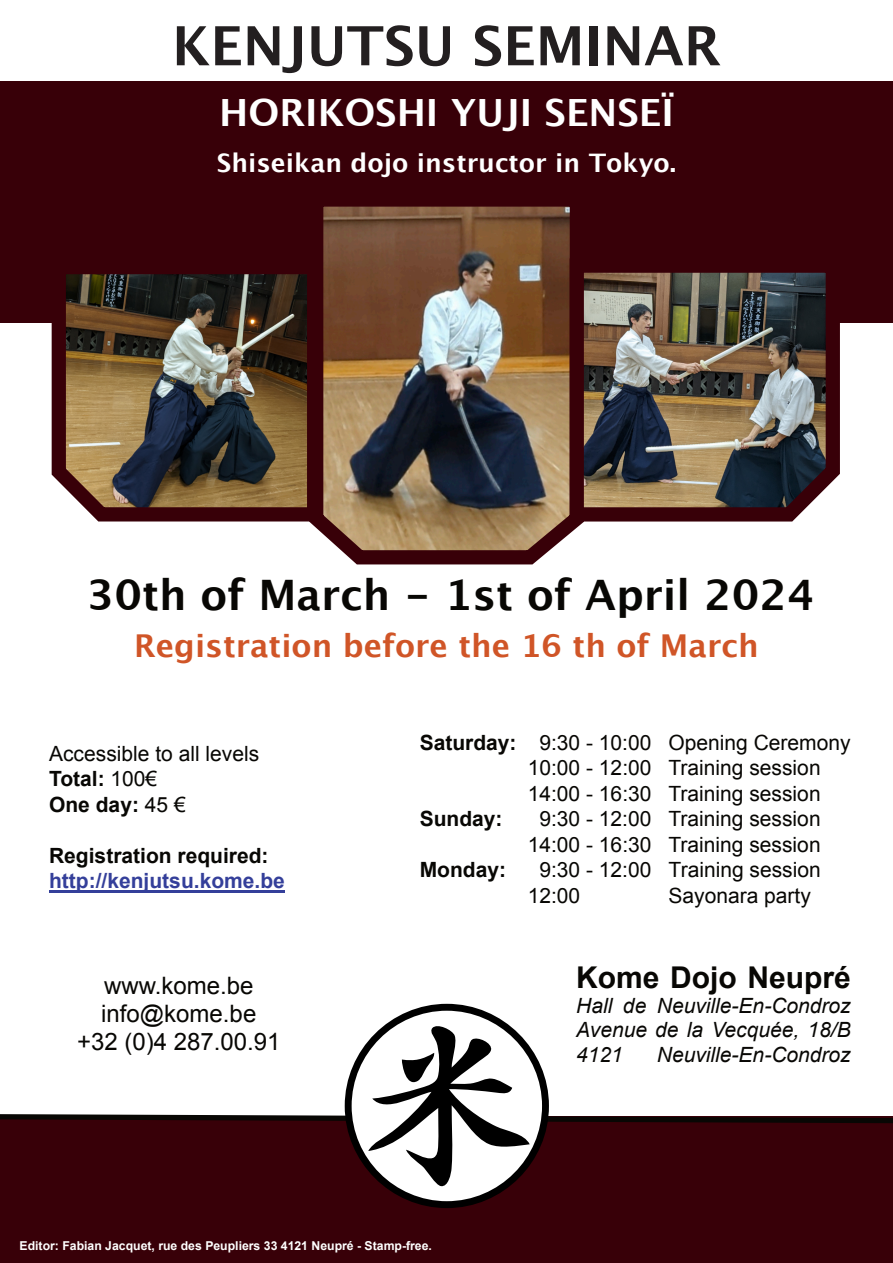
<style>
.page{position:relative;width:893px;height:1263px;background:#fff}
.page>*{position:absolute;margin:0;border:0;box-sizing:border-box;transform-origin:0 0}
.t1{font:700 54px "Lucida Grande";color:#231f20}
.t2{font:700 42px "Lucida Grande";color:#080704}
.t3{font:700 37.5px "Lucida Grande";color:#fff}
.t4{font:700 31.5px "Lucida Grande";color:#d05527}
.t5{font:700 30px "Arial";color:#080704}
.t6{font:700 25.5px "Lucida Grande";color:#fff}
.t7{font:24px/27.9px "Arial";color:#080704;text-align:center}
.t8{font:21px/25.5px "Arial";color:#080704}
.t9{font:italic 21px/24.9px "Arial";color:#080704;text-align:justify}
.t10{font:700 21px "Arial";color:#080704}
.t11{font:700 21px "Arial";color:#343f9a}
.t12{font:700 12.3px "Arial";color:#fff}
.s1{font-weight:700}
</style>
<div class="page">
<div style="left:0;top:81px;width:893px;height:242px;background:#380008"></div>
<div style="left:0;top:1115px;width:893px;height:148px;background:#380008"></div>
<svg style="left:348px;top:1006px;width:196px;height:198px;fill:#fff"></svg>
<div style="left:345px;top:1003px;width:204px;height:205px;border:7px solid #000;border-radius:99px"></div>
<svg style="left:0;top:1022px;width:893px;height:165px"></svg>
<hr style="left:49px;top:890px;width:236px;height:2px;background:#343f9a">
<img style="left:309px;top:206px;width:268px;height:359px">
<img style="left:51px;top:267px;width:273px;height:255px">
<img style="left:562px;top:251px;width:278px;height:277px">
<h1 class="t1" style="left:172px;top:23px;width:551px">KENJUTSU SEMINAR</h1>
<h3 class="t3" style="left:219px;top:97px;width:456px">HORIKOSHI YUJI SENSEÏ</h3>
<p class="t6" style="left:217px;top:152px;width:461px">Shiseikan dojo instructor in Tokyo.</p>
<h2 class="t2" style="left:87px;top:576px;width:730px">30th of March - 1st of April 2024</h2>
<h3 class="t4" style="left:134px;top:632px;width:626px">Registration before the 16 th of March</h3>
<p class="t8" style="left:49px;top:742px;width:212px">Accessible to all levels<br><span class="s1">Total:</span> 100€<br><span class="s1">One day:</span> 45 €</p>
<p class="t10" style="left:49px;top:847px;width:221px">Registration required:</p>
<p class="t11" style="left:49px;top:873px;width:237px">http://kenjutsu.kome.be</p>
<p class="t7" style="left:77px;top:974px;width:205px">www.kome.be info@kome.be<br>+32 (0)4 287.00.91</p>
<p class="t8" style="left:528px;top:731px;width:324px;text-indent:-108px"><span class="s1">Saturday:</span> 9:30 - 10:00 Opening Ceremony<br>10:00 - 12:00 Training session<br>14:00 - 16:30 Training session</p>
<p class="t10" style="left:420px;top:810px;width:84px">Sunday:</p>
<p class="t8" style="left:528px;top:808px;width:294px;text-align:center">9:30 - 12:00 Training session<br>14:00 - 16:30 Training session</p>
<p class="t10" style="left:420px;top:861px;width:88px">Monday:</p>
<p class="t8" style="left:528px;top:859px;width:295px;text-indent:12px">9:30 - 12:00 Training session<br>12:00</p>
<p class="t8" style="left:668px;top:884px;width:144px">Sayonara party</p>
<h3 class="t5" style="left:576px;top:965px;width:276px">Kome Dojo Neupré</h3>
<p class="t9" style="left:576px;top:994px;width:276px">Hall de Neuville-En-Condroz Avenue de la Vecquée, 18/B 4121</p>
<p class="t9" style="left:657px;top:1044px;width:195px">Neuville-En-Condroz</p>
<p class="t12" style="left:20px;top:1241px;width:414px">Editor: Fabian Jacquet, rue des Peupliers 33 4121 Neupré - Stamp-free.</p>
</div>
